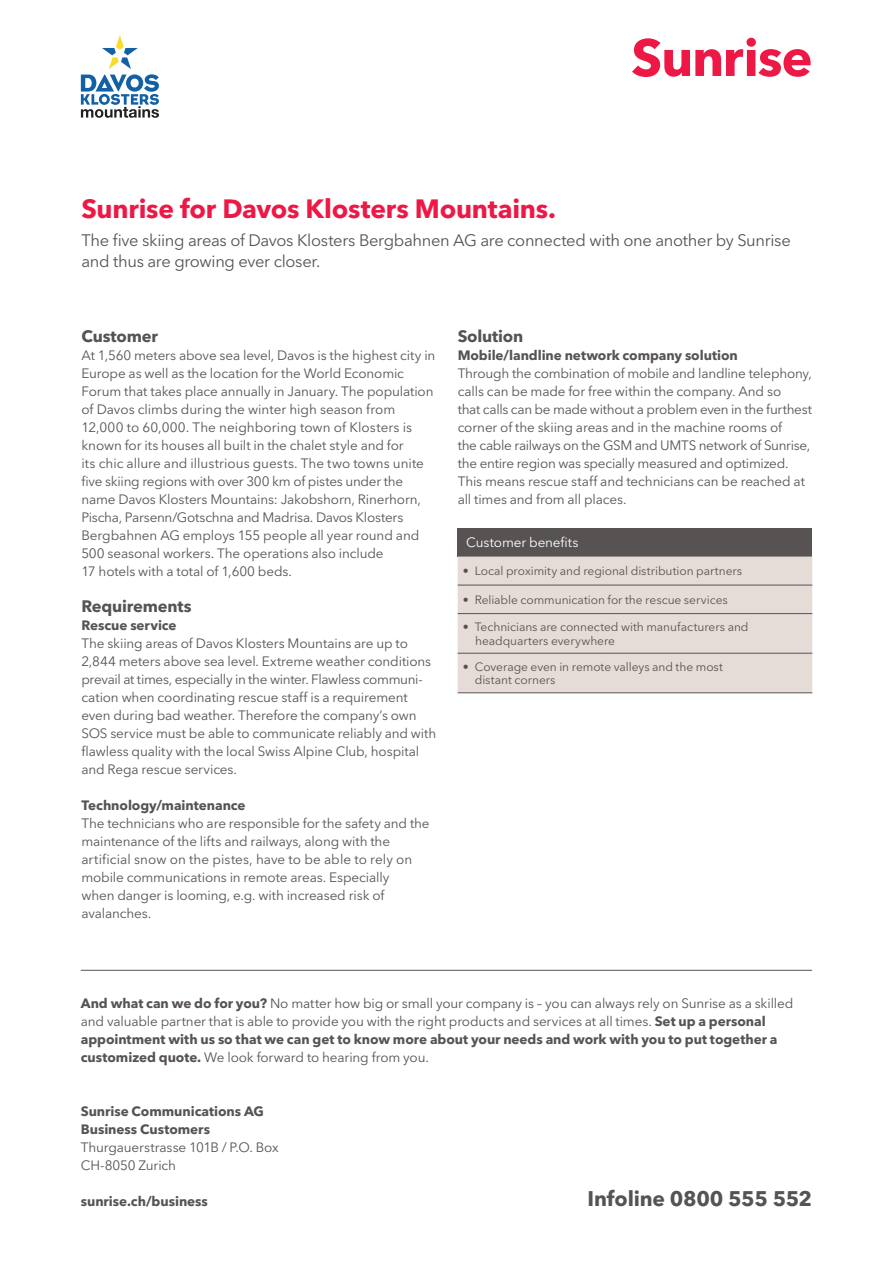
<style>
.page{position:relative;width:893px;height:1263px;background:#fff}
.page>*{position:absolute;margin:0;border:0;box-sizing:border-box;transform-origin:0 0}
.t1{font:700 26.25px "Avenir Next LT Pro";letter-spacing:-.01em;color:#ed1845}
.t2{font:700 21px "Avenir Next LT Pro";letter-spacing:-.01em;color:#575352}
.t3{font:16.5px/20.2px "Avenir Next LT Pro";letter-spacing:-.02em;color:#575352}
.t4{font:700 16.5px "Avenir Next LT Pro";letter-spacing:-.01em;color:#575352}
.t5{font:13.5px/18px "Avenir Next LT Pro";letter-spacing:-.01em;color:#575352}
.t6{font:700 13.5px/18px "Avenir Next LT Pro";letter-spacing:-.005em;color:#575352}
.t7{font:13.5px "Avenir Next LT Pro";letter-spacing:-.01em;color:#fff}
.t8{font:12px/13.5px "Avenir Next LT Pro";letter-spacing:-.005em;color:#575352}
.s1{font-weight:700}
</style>
<div class="page">
<svg style="left:632px;top:38px;width:179px;height:39px"></svg>
<div style="left:458px;top:528px;width:354px;height:29px;background:#575352"></div>
<div style="left:458px;top:557px;width:354px;height:135px;background:#e5dcd8"></div>
<hr style="left:458px;top:585px;width:354px;height:1px;background:#575352">
<hr style="left:458px;top:613px;width:354px;height:1px;background:#575352">
<hr style="left:458px;top:653px;width:354px;height:1px;background:#575352">
<hr style="left:458px;top:692px;width:354px;height:1px;background:#575352">
<svg style="left:81px;top:35px;width:78px;height:83px"></svg>
<hr style="left:81px;top:970px;width:731px;height:1px;background:#575352">
<h1 class="t1" style="left:81px;top:192px;width:476px">Sunrise for Davos Klosters Mountains.</h1>
<p class="t3" style="left:81px;top:231px;width:711px">The five skiing areas of Davos Klosters Bergbahnen AG are connected with one another by Sunrise and thus are growing ever closer.</p>
<p class="t4" style="left:81px;top:326px;width:78px">Customer</p>
<p class="t5" style="left:81px;top:346px;width:356px">At 1,560 meters above sea level, Davos is the highest city in Europe as well as the location for the World Economic Forum that takes place annually in January. The population of Davos climbs during the winter high season from 12,000 to 60,000. The neighboring town of Klosters is known for its houses all built in the chalet style and for<br>its chic allure and illustrious guests. The two towns unite five skiing regions with over 300 km of pistes under the name Davos Klosters Mountains: Jakobshorn, Rinerhorn, Pischa, Parsenn/Gotschna and Madrisa. Davos Klosters Bergbahnen AG employs 155 people all year round and 500 seasonal workers. The operations also include<br>17 hotels with a total of 1,600 beds.</p>
<p class="t4" style="left:81px;top:596px;width:112px">Requirements</p>
<p class="t6" style="left:81px;top:616px;width:97px">Rescue service</p>
<p class="t5" style="left:81px;top:634px;width:356px">The skiing areas of Davos Klosters Mountains are up to 2,844 meters above sea level. Extreme weather conditions prevail at times, especially in the winter. Flawless communi&shy;cation when coordinating rescue staff is a requirement even during bad weather. Therefore the company’s own SOS service must be able to communicate reliably and with flawless quality with the local Swiss Alpine Club, hospital and Rega rescue services.</p>
<p class="t6" style="left:81px;top:796px;width:166px">Technology/maintenance</p>
<p class="t5" style="left:81px;top:814px;width:350px">The technicians who are responsible for the safety and the maintenance of the lifts and railways, along with the artificial snow on the pistes, have to be able to rely on mobile communications in remote areas. Especially<br>when danger is looming, e.g. with increased risk of avalanches.</p>
<p class="t4" style="left:458px;top:326px;width:67px">Solution</p>
<p class="t6" style="left:458px;top:346px;width:282px">Mobile/landline network company solution</p>
<p class="t5" style="left:458px;top:364px;width:356px">Through the combination of mobile and landline telephony, calls can be made for free within the company. And so<br>that calls can be made without a problem even in the furthest corner of the skiing areas and in the machine rooms of<br>the cable railways on the GSM and UMTS network of Sunrise, the entire region was specially measured and optimized.<br>This means rescue staff and technicians can be reached at all times and from all places.</p>
<p class="t7" style="left:466px;top:534px;width:114px">Customer benefits</p>
<p class="t8" style="left:463px;top:564px;width:281px">• Local proximity and regional distribution partners</p>
<p class="t8" style="left:463px;top:593px;width:266px">• Reliable communication for the rescue services</p>
<p class="t8" style="left:475px;top:620px;width:275px;text-indent:-12px">• Technicians are connected with manufacturers and headquarters everywhere</p>
<p class="t8" style="left:475px;top:660px;width:250px;text-indent:-12px">• Coverage even in remote valleys and the most distant corners</p>
<p class="t5" style="left:81px;top:994px;width:714px"><span class="s1">And what can we do for you?</span> No matter how big or small your company is – you can always rely on Sunrise as a skilled and valuable partner that is able to provide you with the right products and services at all times. <span class="s1">Set up a personal appointment with us so that we can get to know more about your needs and work with you to put together a customized quote.</span> We look forward to hearing from you.</p>
<p class="t6" style="left:81px;top:1102px;width:185px">Sunrise Communications AG<br>Business Customers</p>
<p class="t5" style="left:81px;top:1138px;width:200px">Thurgauerstrasse 101B / P.O. Box<br>CH-8050 Zurich</p>
<p class="t6" style="left:81px;top:1192px;width:129px">sunrise.ch/business</p>
<h2 class="t2" style="left:588px;top:1186px;width:226px">Infoline 0800 555 552</h2>
</div>
